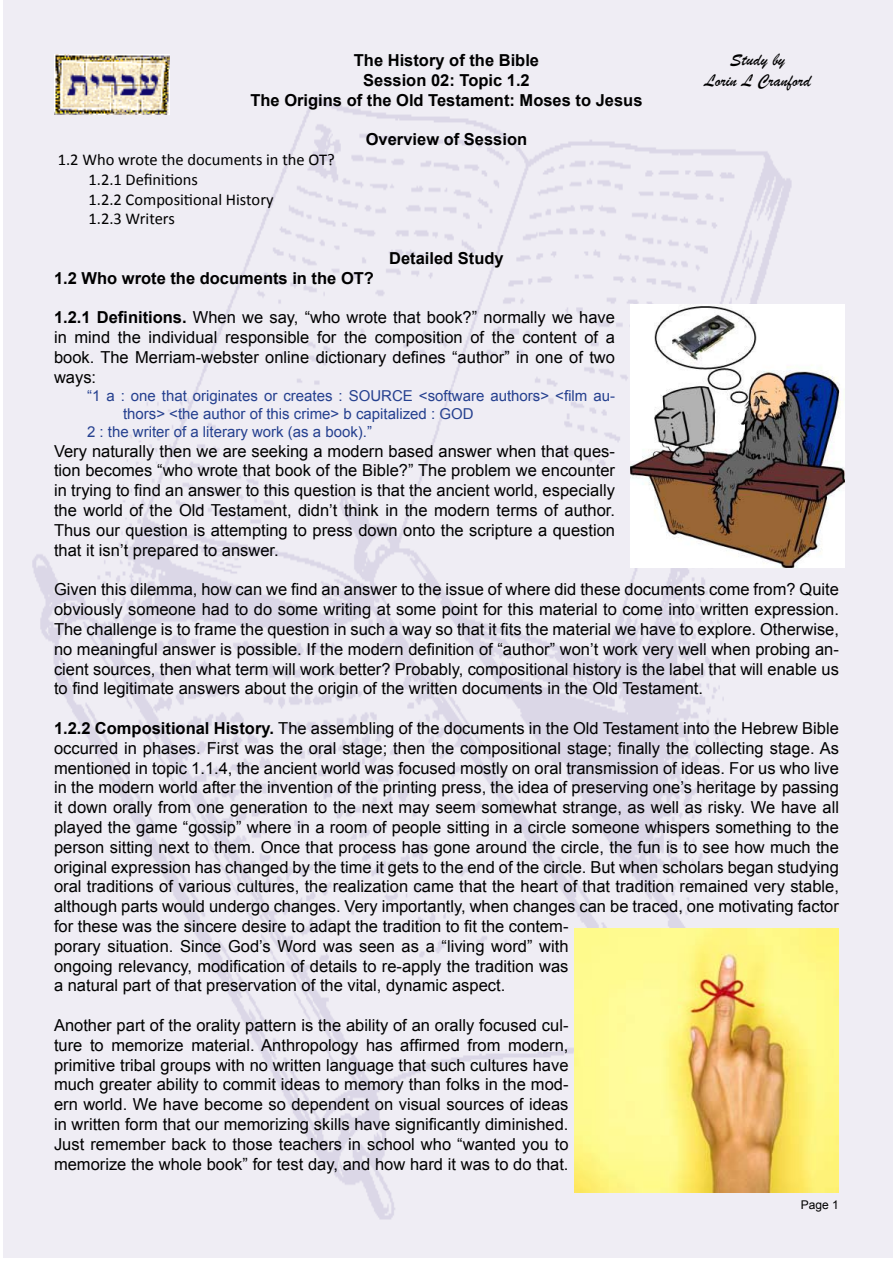
<style>
.page{position:relative;width:893px;height:1263px;background:#fff}
.page>*{position:absolute;margin:0;border:0;box-sizing:border-box;transform-origin:0 0}
.t1{font:18px "Brush Script";color:#000}
.t2{font:16.5px/19.8px "Arial";color:#000;text-align:justify}
.t3{font:700 16.5px "Arial";color:#000}
.t4{font:16.5px "Calibri";color:#000}
.t5{font:15px/18px "Arial";color:#25408f}
.t6{font:12px "Arial";color:#000}
.s1{font-weight:700}
</style>
<div class="page">
<img style="left:3px;top:0;width:890px;height:1257px">
<img style="left:54px;top:54px;width:115px;height:60px">
<img style="left:630px;top:305px;width:214px;height:262px">
<img style="left:575px;top:928px;width:264px;height:265px">
<p class="t1" style="left:730px;top:48px;width:56px">Study by</p>
<p class="t1" style="left:704px;top:70px;width:108px">Lorin L Cranford</p>
<p class="t3" style="left:354px;top:49px;width:187px">The History of the Bible</p>
<p class="t3" style="left:363px;top:69px;width:168px">Session 02: Topic 1.2</p>
<p class="t3" style="left:250px;top:89px;width:394px">The Origins of the Old Testament: Moses to Jesus</p>
<p class="t3" style="left:366px;top:129px;width:163px">Overview of Session</p>
<p class="t4" style="left:58px;top:149px;width:278px">1.2 Who wrote the documents in the OT?</p>
<p class="t4" style="left:88px;top:169px;width:111px">1.2.1 Definitions</p>
<p class="t4" style="left:88px;top:189px;width:187px">1.2.2 Compositional History</p>
<p class="t4" style="left:88px;top:209px;width:88px">1.2.3 Writers</p>
<p class="t3" style="left:389px;top:247px;width:116px">Detailed Study</p>
<p class="t3" style="left:54px;top:267px;width:321px">1.2 Who wrote the documents in the OT?</p>
<p class="t2" style="left:54px;top:308px;width:563px"><span class="s1">1.2.1 Definitions.</span> When we say, “who wrote that book?” normally we have in mind the individual responsible for the composition of the content of a book. The Merriam-webster online dictionary defines “author” in one of two ways:</p>
<p class="t5" style="left:123px;top:387px;width:493px;text-indent:-36px">“1 a : one that originates or creates : SOURCE &lt;software authors&gt; &lt;film au&shy;thors&gt; &lt;the author of this crime&gt; b capitalized : GOD</p>
<p class="t5" style="left:87px;top:423px;width:287px">2 : the writer of a literary work (as a book).”</p>
<p class="t2" style="left:54px;top:441px;width:563px">Very naturally then we are seeking a modern based answer when that ques&shy;tion becomes “who wrote that book of the Bible?” The problem we encounter in trying to find an answer to this question is that the ancient world, especially the world of the Old Testament, didn’t think in the modern terms of author.<br>Thus our question is attempting to press down onto the scripture a question that it isn’t prepared to answer.</p>
<p class="t2" style="left:54px;top:580px;width:786px">Given this dilemma, how can we find an answer to the issue of where did these documents come from? Quite obviously someone had to do some writing at some point for this material to come into written expression.<br>The challenge is to frame the question in such a way so that it fits the material we have to explore. Otherwise, no meaningful answer is possible. If the modern definition of “author” won’t work very well when probing an&shy;cient sources, then what term will work better? Probably, compositional history is the label that will enable us to find legitimate answers about the origin of the written documents in the Old Testament.</p>
<p class="t2" style="left:54px;top:718px;width:786px;text-align:left"><span class="s1">1.2.2 Compositional History.</span> The assembling of the documents in the Old Testament into the Hebrew Bible occurred in phases. First was the oral stage; then the compositional stage; finally the collecting stage. As mentioned in topic 1.1.4, the ancient world was focused mostly on oral transmission of ideas. For us who live in the modern world after the invention of the printing press, the idea of preserving one’s heritage by passing it down orally from one generation to the next may seem somewhat strange, as well as risky. We have all played the game “gossip” where in a room of people sitting in a circle someone whispers something to the person sitting next to them. Once that process has gone around the circle, the fun is to see how much the original expression has changed by the time it gets to the end of the circle. But when scholars began studying oral traditions of various cultures, the realization came that the heart of that tradition remained very stable, although parts would undergo changes. Very importantly, when changes can be traced, one motivating factor for these was the sincere desire to adapt the tradition to fit the contem-<br>porary situation. Since God’s Word was seen as a “living word” with<br>ongoing relevancy, modification of details to re-apply the tradition was<br>a natural part of that preservation of the vital, dynamic aspect.</p>
<p class="t2" style="left:54px;top:1015px;width:516px">Another part of the orality pattern is the ability of an orally focused cul&shy;ture to memorize material. Anthropology has affirmed from modern, primitive tribal groups with no written language that such cultures have much greater ability to commit ideas to memory than folks in the mod&shy;ern world. We have become so dependent on visual sources of ideas in written form that our memorizing skills have significantly diminished.<br>Just remember back to those teachers in school who “wanted you to memorize the whole book” for test day, and how hard it was to do that.</p>
<p class="t6" style="left:801px;top:1196px;width:40px">Page 1</p>
</div>
